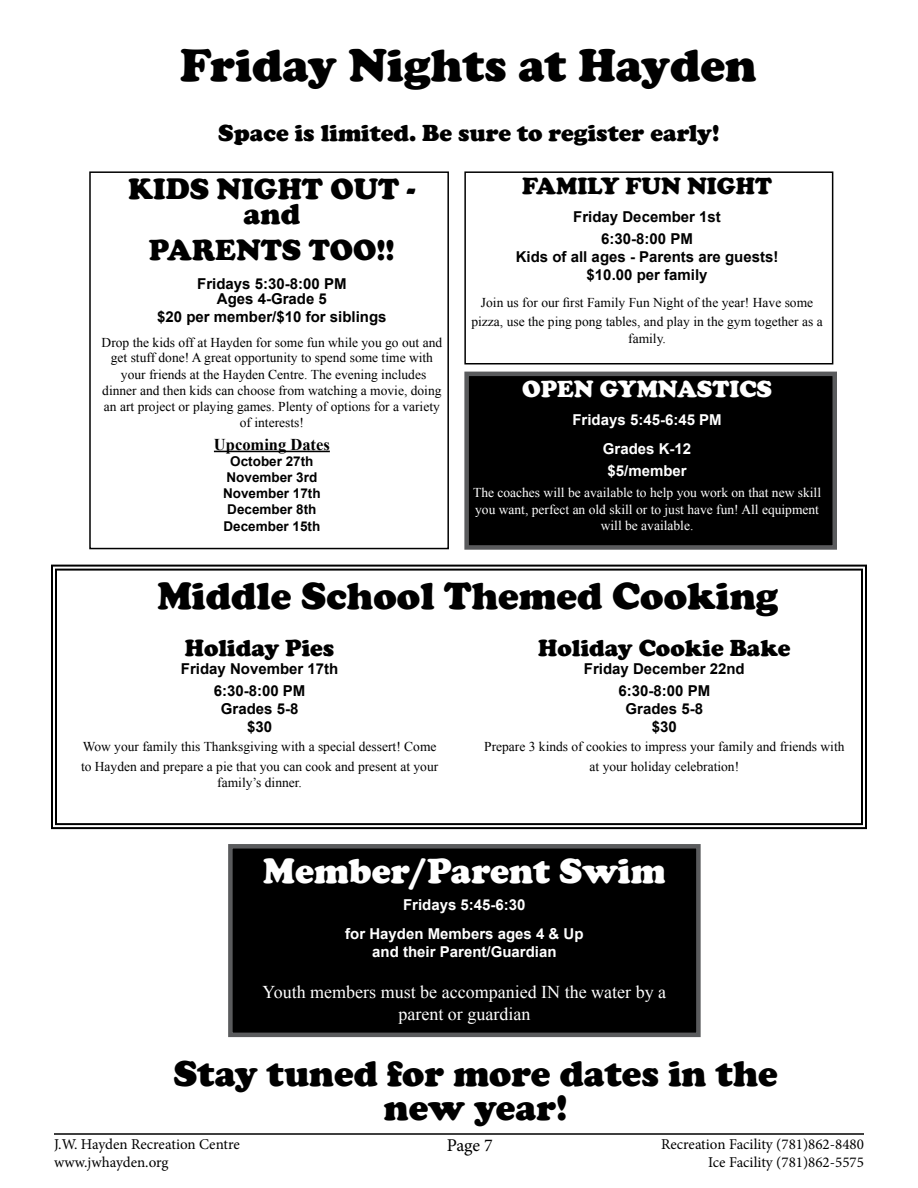
<style>
.page{position:relative;width:918px;height:1188px;background:#fff}
.page>*{position:absolute;margin:0;border:0;box-sizing:border-box;transform-origin:0 0}
.t1{font:900 46.8px "Cooper";color:#000}
.t2{font:900 39px "Cooper";color:#000}
.t3{font:900 37.05px/34.2px "Cooper";color:#000;text-align:center}
.t4{font:900 36px "Cooper";color:#fff}
.t5{font:900 30px/25.5px "Cooper";color:#000;text-align:center}
.t6{font:900 24px "Cooper";color:#000}
.t7{font:900 24px "Cooper";color:#fff}
.t8{font:18px/22.5px "Times New Roman";color:#fff;text-align:center}
.t9{font:18px "Minion Pro";color:#000}
.t10{font:700 16.5px "Times New Roman";color:#000}
.t11{font:700 15px/21.6px "Arial";color:#000;text-align:center}
.t12{font:700 15px/28.5px "Arial";color:#fff;text-align:center}
.t13{font:15px/18px "Minion Pro";color:#000;text-align:right}
.t14{font:13.5px/15.9px "Times New Roman";color:#000;text-align:center}
.t15{font:13.5px/16.2px "Times New Roman";color:#fff;text-align:center}
.t16{font:700 13.5px/16.2px "Arial";color:#000;text-align:center}
</style>
<div class="page">
<svg style="left:51px;top:564px;width:816px;height:266px"></svg>
<div style="left:55px;top:569px;width:808px;height:256px;border:2px solid #000"></div>
<div style="left:230px;top:846px;width:468px;height:189px;background:#000"></div>
<div style="left:228px;top:844px;width:473px;height:193px;border:4px solid #5a5b5d"></div>
<div style="left:89px;top:171px;width:360px;height:378px;border:2px solid #000"></div>
<div style="left:464px;top:171px;width:369px;height:193px;border:2px solid #000"></div>
<div style="left:467px;top:374px;width:368px;height:173px;background:#000"></div>
<div style="left:464px;top:372px;width:373px;height:178px;border:4px solid #5a5b5d"></div>
<hr style="left:54px;top:1133px;width:810px;height:2px;background:#000">
<hr style="left:214px;top:451px;width:116px;height:1px;background:#000">
<h1 class="t1" style="left:180px;top:38px;width:578px">Friday Nights at Hayden</h1>
<h3 class="t6" style="left:218px;top:119px;width:503px">Space is limited. Be sure to register early!</h3>
<h3 class="t5" style="left:128px;top:176px;width:288px">KIDS NIGHT OUT - and</h3>
<h3 class="t5" style="left:149px;top:238px;width:247px">PARENTS TOO!!</h3>
<p class="t11" style="left:197px;top:277px;width:151px;line-height:15px">Fridays 5:30-8:00 PM<br>Ages 4-Grade 5</p>
<p class="t11" style="left:157px;top:306px;width:231px">$20 per member/$10 for siblings</p>
<p class="t14" style="left:102px;top:335px;width:342px">Drop the kids off at Hayden for some fun while you go out and get stuff done! A great opportunity to spend some time with your friends at the Hayden Centre. The evening includes dinner and then kids can choose from watching a movie, doing an art project or playing games. Plenty of options for a variety of interests!</p>
<p class="t10" style="left:214px;top:433px;width:117px">Upcoming Dates</p>
<p class="t16" style="left:223px;top:453px;width:99px">October 27th<br>November 3rd<br>November 17th<br>December 8th<br>December 15th</p>
<h3 class="t6" style="left:522px;top:172px;width:251px">FAMILY FUN NIGHT</h3>
<p class="t11" style="left:573px;top:207px;width:149px">Friday December 1st<br>6:30-8:00 PM</p>
<p class="t11" style="left:516px;top:248px;width:264px;line-height:18px">Kids of all ages - Parents are guests! $10.00 per family</p>
<p class="t14" style="left:471px;top:292px;width:353px;line-height:19.5px">Join us for our first Family Fun Night of the year! Have some pizza, use the ping pong tables, and play in the gym together as a</p>
<p class="t14" style="left:628px;top:330px;width:39px">family.</p>
<h3 class="t7" style="left:522px;top:375px;width:252px">OPEN GYMNASTICS</h3>
<p class="t12" style="left:572px;top:406px;width:151px">Fridays 5:45-6:45 PM<br>Grades K-12</p>
<p class="t12" style="left:607px;top:457px;width:81px">$5/member</p>
<p class="t15" style="left:473px;top:485px;width:349px">The coaches will be available to help you work on that new skill you want, perfect an old skill or to just have fun! All equipment will be available.</p>
<h2 class="t2" style="left:158px;top:573px;width:622px">Middle School Themed Cooking</h2>
<h3 class="t6" style="left:538px;top:634px;width:254px">Holiday Cookie Bake</h3>
<p class="t11" style="left:584px;top:659px;width:162px">Friday December 22nd<br>6:30-8:00 PM</p>
<p class="t11" style="left:626px;top:700px;width:79px;line-height:18px">Grades 5-8 $30</p>
<p class="t14" style="left:484px;top:737px;width:362px;line-height:19.5px">Prepare 3 kinds of cookies to impress your family and friends with at your holiday celebration!</p>
<h3 class="t6" style="left:185px;top:634px;width:151px">Holiday Pies</h3>
<p class="t11" style="left:181px;top:659px;width:159px">Friday November 17th<br>6:30-8:00 PM</p>
<p class="t11" style="left:221px;top:700px;width:79px;line-height:18px">Grades 5-8 $30</p>
<p class="t14" style="left:81px;top:737px;width:359px;line-height:19.5px;text-align:left">Wow your family this Thanksgiving with a special dessert! Come to Hayden and prepare a pie that you can cook and present at your</p>
<p class="t14" style="left:217px;top:774px;width:86px">family’s dinner.</p>
<h3 class="t4" style="left:263px;top:850px;width:404px">Member/Parent Swim</h3>
<p class="t12" style="left:345px;top:891px;width:240px">Fridays 5:45-6:30<br>for Hayden Members ages 4 &amp; Up</p>
<p class="t12" style="left:372px;top:938px;width:186px">and their Parent/Guardian</p>
<h3 class="t8" style="left:263px;top:980px;width:405px">Youth members must be accompanied IN the water by a parent or guardian</h3>
<h3 class="t3" style="left:174px;top:1057px;width:606px">Stay tuned for more dates in the new year!</h3>
<p class="t13" style="left:54px;top:1135px;width:187px">J.W. Hayden Recreation Centre</p>
<h3 class="t9" style="left:447px;top:1133px;width:48px">Page 7</h3>
<p class="t13" style="left:54px;top:1153px;width:116px">www.jwhayden.org</p>
<p class="t13" style="left:661px;top:1135px;width:204px">Recreation Facility (781)862-8480<br>Ice Facility (781)862-5575</p>
</div>
